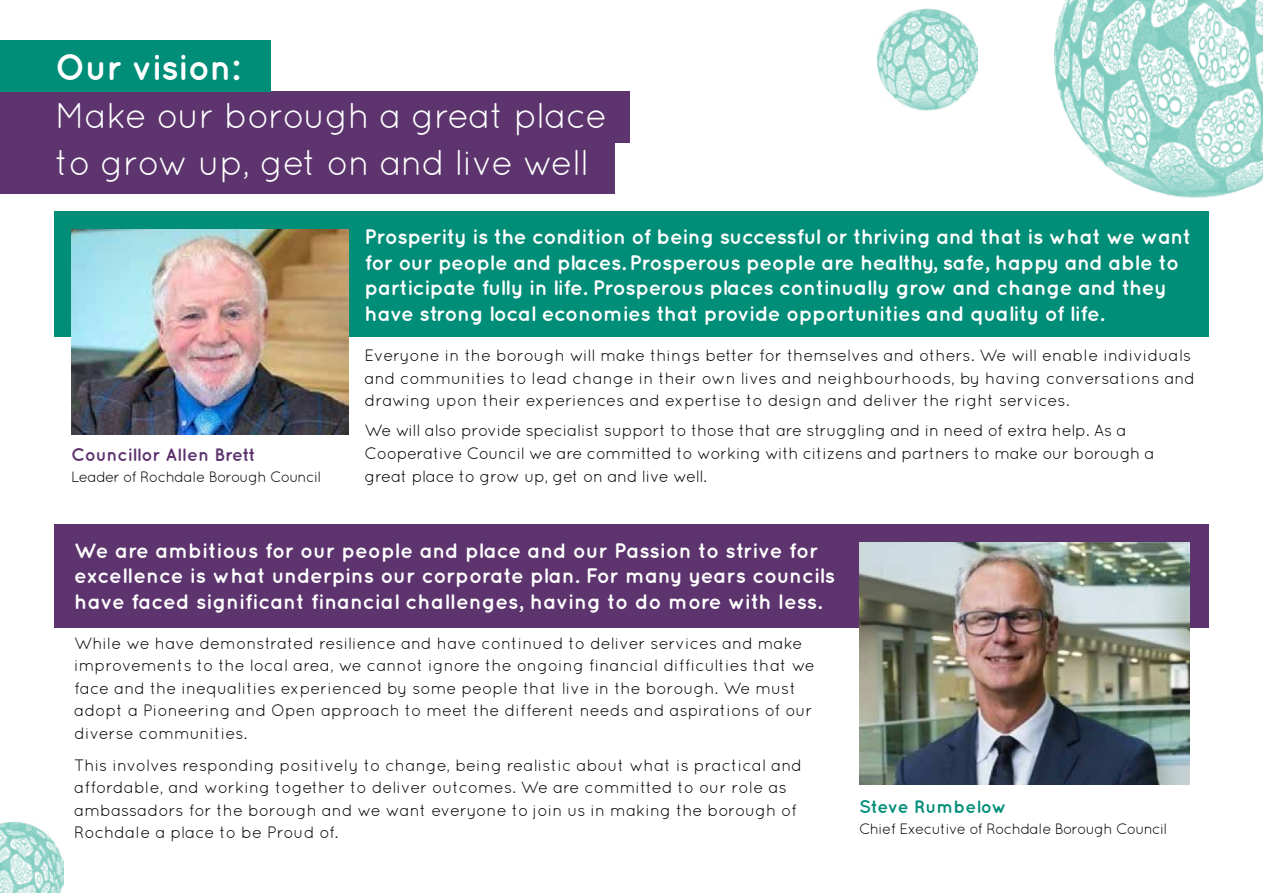
<style>
.page{position:relative;width:1263px;height:893px;background:#fff}
.page>*{position:absolute;margin:0;border:0;box-sizing:border-box;transform-origin:0 0}
.t1{font:36px/47.7px "Quicksand";letter-spacing:-.02em;color:#fff}
.t2{font:700 36px "Quicksand";letter-spacing:-.02em;color:#fff}
.t3{font:700 21px/25.5px "Quicksand";letter-spacing:-.02em;color:#fff}
.t4{font:700 21px/25.5px "Quicksand";color:#fff}
.t5{font:700 18px "Quicksand";color:#5d346e}
.t6{font:700 18px "Quicksand";color:#008e79}
.t7{font:16.5px/22.5px "Quicksand";color:#000}
.t8{font:16.5px/22.6px "Quicksand";letter-spacing:-.02em;color:#000}
.t9{font:15px "Quicksand";letter-spacing:-.04em;color:#000}
</style>
<div class="page">
<div style="left:54px;top:212px;width:1155px;height:125px;background:#008e79"></div>
<div style="left:54px;top:524px;width:1155px;height:103px;background:#5d346e"></div>
<div style="left:0;top:92px;width:629px;height:51px;background:#5d346e"></div>
<div style="left:0;top:41px;width:270px;height:51px;background:#008e79"></div>
<div style="left:0;top:142px;width:614px;height:51px;background:#5d346e"></div>
<img style="left:71px;top:230px;width:278px;height:205px">
<img style="left:859px;top:542px;width:331px;height:242px">
<img style="left:1054px;top:0;width:209px;height:198px">
<img style="left:877px;top:8px;width:101px;height:103px">
<img style="left:0;top:821px;width:64px;height:72px">
<h1 class="t2" style="left:55px;top:46px;width:186px">Our vision:</h1>
<h1 class="t1" style="left:55px;top:91px;width:553px">Make our borough a great place to grow up, get on and live well</h1>
<p class="t5" style="left:71px;top:444px;width:186px">Councillor Allen Brett</p>
<p class="t9" style="left:71px;top:468px;width:251px">Leader of Rochdale Borough Council</p>
<p class="t3" style="left:365px;top:223px;width:828px">Prosperity is the condition of being successful or thriving and that is what we want for our people and places. Prosperous people are healthy, safe, happy and able to participate fully in life. Prosperous places continually grow and change and they have strong local economies that provide opportunities and quality of life.</p>
<p class="t7" style="left:365px;top:344px;width:832px">Everyone in the borough will make things better for themselves and others. We will enable individuals and communities to lead change in their own lives and neighbourhoods, by having conversations and drawing upon their experiences and expertise to design and deliver the right services.</p>
<p class="t8" style="left:365px;top:419px;width:792px">We will also provide specialist support to those that are struggling and in need of extra help. As a<br>Cooperative Council we are committed to working with citizens and partners to make our borough a great place to grow up, get on and live well.</p>
<p class="t4" style="left:74px;top:537px;width:762px">We are ambitious for our people and place and our Passion to strive for excellence is what underpins our corporate plan. For many years councils have faced significant financial challenges, having to do more with less.</p>
<p class="t7" style="left:74px;top:631px;width:742px">While we have demonstrated resilience and have continued to deliver services and make improvements to the local area, we cannot ignore the ongoing financial difficulties that we face and the inequalities experienced by some people that live in the borough. We must adopt a Pioneering and Open approach to meet the different needs and aspirations of our diverse communities.</p>
<p class="t7" style="left:74px;top:753px;width:729px">This involves responding positively to change, being realistic about what is practical and affordable, and working together to deliver outcomes. We are committed to our role as ambassadors for the borough and we want everyone to join us in making the borough of Rochdale a place to be Proud of.</p>
<p class="t6" style="left:859px;top:796px;width:149px">Steve Rumbelow</p>
<p class="t9" style="left:859px;top:820px;width:310px">Chief Executive of Rochdale Borough Council</p>
</div>
